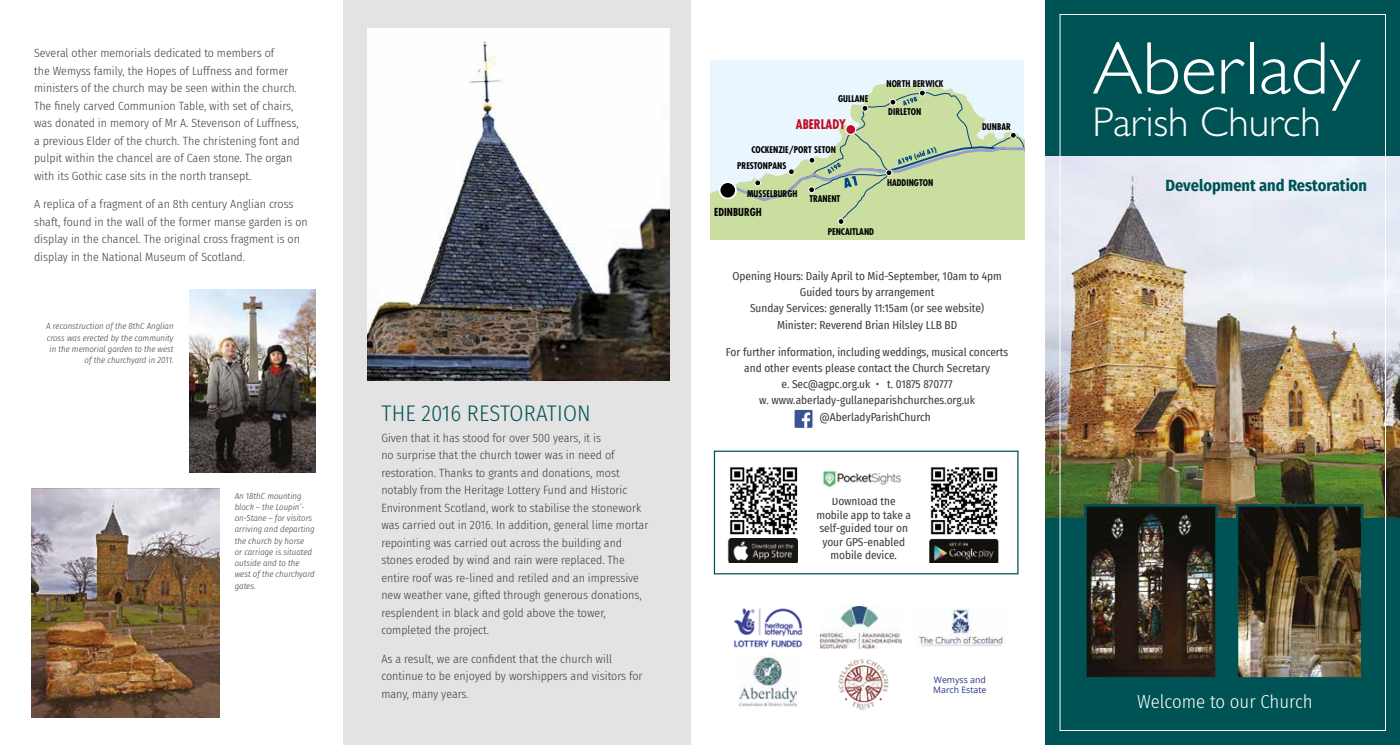
<style>
.page{position:relative;width:1400px;height:745px;background:#fff}
.page>*{position:absolute;margin:0;border:0;box-sizing:border-box;transform-origin:0 0}
.t1{font:300 74.88px "Gill Sans";color:#fff}
.t2{font:300 41.62px "Gill Sans";color:#fff}
.t3{font:300 22.5px "Fira Sans Condensed";letter-spacing:.01em;color:#005354}
.t4{font:300 18.75px "Fira Sans Condensed";color:#fff}
.t5{font:700 16.25px "Fira Sans Condensed";color:#005354}
.t6{font:700 condensed 12.88px "Futura";color:#c10a27}
.t7{font:300 11.88px/17.5px "Fira Sans Condensed";color:#3c3c3b}
.t8{font:11.25px/13.5px "Fira Sans Condensed";color:#3c3c3b;text-align:center}
.t9{font:700 condensed 10.75px "Futura";color:#000}
.t10{font:700 condensed 9px/16.1px "Futura";color:#000}
.t11{font:italic 300 8.75px/11.2px "Fira Sans Condensed";color:#3c3c3b;text-align:right}
.t12{font:8.75px/10.5px "Open Sans";color:#283583}
</style>
<div class="page">
<img style="left:1045px;top:155px;width:355px;height:363px">
<div style="left:1045px;top:518px;width:355px;height:226px;background:#005354"></div>
<div style="left:1045px;top:0;width:355px;height:155px;background:#005354"></div>
<div style="left:710px;top:61px;width:314px;height:178px;background:#eaf6fe"></div>
<svg style="left:710px;top:83px;width:314px;height:156px;fill:#cade9f"></svg>
<div style="left:719px;top:182px;width:17px;height:16px;background:#000;border-radius:50%"></div>
<div style="left:718px;top:181px;width:19px;height:18px;border:2px solid #fff;border-radius:50%"></div>
<svg style="left:730px;top:90px;width:294px;height:134px"></svg>
<div style="left:808px;top:186px;width:7px;height:7px;border:1px solid #fff;border-radius:50%"></div>
<img style="left:1087px;top:507px;width:127px;height:169px">
<div style="left:1084px;top:504px;width:133px;height:175px;border:2px solid #005354"></div>
<img style="left:1238px;top:507px;width:122px;height:169px">
<div style="left:1235px;top:504px;width:128px;height:175px;border:2px solid #005354"></div>
<img style="left:734px;top:608px;width:69px;height:40px">
<img style="left:820px;top:606px;width:81px;height:41px">
<img style="left:918px;top:607px;width:85px;height:39px">
<img style="left:739px;top:655px;width:57px;height:51px">
<img style="left:838px;top:658px;width:51px;height:52px">
<div style="left:344px;top:0;width:347px;height:744px;background:#e3e3e3"></div>
<img style="left:190px;top:289px;width:125px;height:183px">
<img style="left:32px;top:488px;width:188px;height:229px">
<img style="left:367px;top:28px;width:303px;height:353px">
<svg style="left:794px;top:409px;width:18px;height:18px"></svg>
<div style="left:714px;top:450px;width:304px;height:124px;background:#fff;border:1px solid #005354"></div>
<img style="left:823px;top:471px;width:79px;height:17px">
<img style="left:730px;top:467px;width:68px;height:74px">
<img style="left:930px;top:467px;width:68px;height:68px">
<img style="left:728px;top:538px;width:69px;height:24px">
<img style="left:929px;top:538px;width:70px;height:24px">
<p class="t7" style="left:34px;top:44px;width:267px">Several other memorials dedicated to members of<br>the Wemyss family, the Hopes of Luffness and former ministers of the church may be seen within the church.<br>The finely carved Communion Table, with set of chairs, was donated in memory of Mr A. Stevenson of Luffness, a previous Elder of the church. The christening font and pulpit within the chancel are of Caen stone. The organ with its Gothic case sits in the north transept.</p>
<p class="t7" style="left:34px;top:195px;width:275px">A replica of a fragment of an 8th century Anglian cross shaft, found in the wall of the former manse garden is on display in the chancel. The original cross fragment is on display in the National Museum of Scotland.</p>
<p class="t11" style="left:46px;top:320px;width:129px">A reconstruction of the 8thC Anglian cross was erected by the community in the memorial garden to the west of the churchyard in 2011.</p>
<p class="t11" style="left:235px;top:489px;width:81px;text-align:left">An 18thC mounting block – the Loupin’- on-Stane – for visitors arriving and departing the church by horse<br>or carriage is situated outside and to the west of the churchyard gates.</p>
<h3 class="t3" style="left:381px;top:396px;width:211px">THE 2016 RESTORATION</h3>
<p class="t7" style="left:381px;top:428px;width:268px">Given that it has stood for over 500 years, it is<br>no surprise that the church tower was in need of restoration. Thanks to grants and donations, most notably from the Heritage Lottery Fund and Historic Environment Scotland, work to stabilise the stonework was carried out in 2016. In addition, general lime mortar repointing was carried out across the building and stones eroded by wind and rain were replaced. The entire roof was re-lined and retiled and an impressive new weather vane, gifted through generous donations, resplendent in black and gold above the tower, completed the project.</p>
<p class="t7" style="left:381px;top:649px;width:263px">As a result, we are confident that the church will continue to be enjoyed by worshippers and visitors for many, many years.</p>
<p class="t10" style="left:838px;top:91px;width:32px">GULLANE</p>
<p class="t6" style="left:796px;top:116px;width:52px">ABERLADY</p>
<p class="t10" style="left:737px;top:142px;width:100px;text-indent:14px">COCKENZIE/PORT SETON<br>PRESTONPANS</p>
<p class="t10" style="left:747px;top:185px;width:52px">MUSSELBURGH</p>
<p class="t9" style="left:714px;top:205px;width:49px">EDINBURGH</p>
<p class="t10" style="left:809px;top:190px;width:32px">TRANENT</p>
<p class="t10" style="left:828px;top:224px;width:48px">PENCAITLAND</p>
<p class="t10" style="left:886px;top:75px;width:59px">NORTH BERWICK</p>
<p class="t10" style="left:888px;top:104px;width:35px">DIRLETON</p>
<p class="t10" style="left:887px;top:174px;width:48px">HADDINGTON</p>
<p class="t10" style="left:982px;top:118px;width:30px">DUNBAR</p>
<p class="t8" style="left:732px;top:267px;width:271px;line-height:16.2px">Opening Hours: Daily April to Mid-September, 10am to 4pm Guided tours by arrangement<br>Sunday Services: generally 11:15am (or see website)<br>Minister: Reverend Brian Hilsley LLB BD</p>
<p class="t8" style="left:726px;top:344px;width:284px">For further information, including weddings, musical concerts</p>
<p class="t8" style="left:744px;top:360px;width:247px">and other events please contact the Church Secretary</p>
<p class="t8" style="left:781px;top:377px;width:173px">e. Sec@agpc.org.uk • t. 01875 870777</p>
<p class="t8" style="left:759px;top:393px;width:217px">w. www.aberlady-gullaneparishchurches.org.uk</p>
<p class="t8" style="left:819px;top:409px;width:113px">@AberladyParishChurch</p>
<p class="t8" style="left:816px;top:494px;width:96px">Download the mobile app to take a self-guided tour on your GPS-enabled mobile device.</p>
<p class="t12" style="left:933px;top:673px;width:55px">Wemyss and<br>March Estate</p>
<h1 class="t1" style="left:1092px;top:26px;width:269px">Aberlady</h1>
<h2 class="t2" style="left:1092px;top:98px;width:230px">Parish Church</h2>
<h3 class="t5" style="left:1165px;top:172px;width:203px">Development and Restoration</h3>
<h3 class="t4" style="left:1137px;top:688px;width:177px">Welcome to our Church</h3>
</div>
